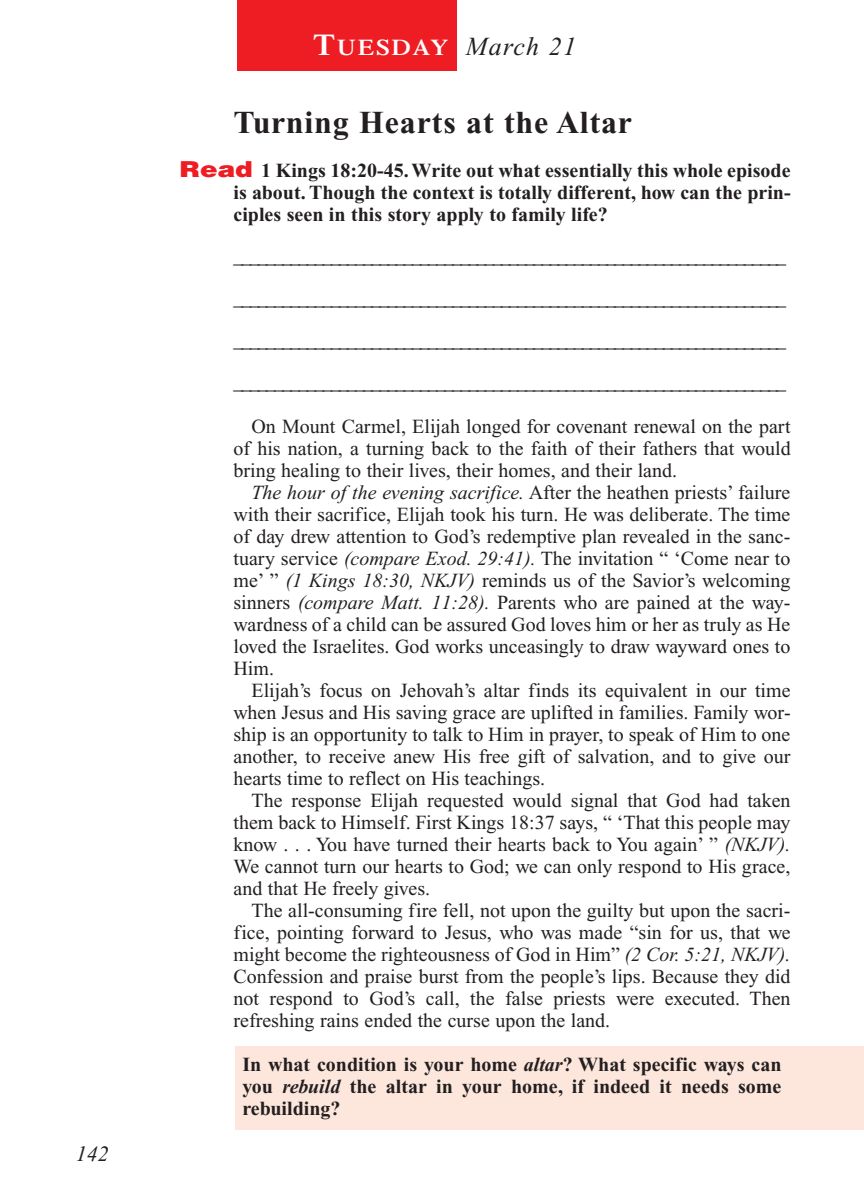
<style>
.page{position:relative;width:864px;height:1188px;background:#fff}
.page>*{position:absolute;margin:0;border:0;box-sizing:border-box;transform-origin:0 0}
.t1{font:700 32px "Times New Roman";letter-spacing:.025em;color:#231f20}
.t2{font:italic 26px "Times New Roman";letter-spacing:.05em;color:#231f20}
.t3{font:600 22.4px "Times";letter-spacing:.065em;color:#fff;scale:1.1 1}
.t4{font:italic 22px "Times New Roman";color:#231f20}
.t5{font:20px/22px "Times New Roman";color:#231f20;text-align:justify}
.t6{font:700 20px/22px "Times New Roman";color:#231f20;text-align:justify}
.s1{font-size:30px}
.s2{font-family:"Helvetica";font-weight:900;font-size:22px;color:#ee1d23}
.s3{font-style:italic}
</style>
<div class="page">
<div style="left:237px;top:0;width:220px;height:71px;background:#ee1d23"></div>
<div style="left:235px;top:1046px;width:629px;height:83px;background:#fde7dc"></div>
<p class="t4" style="left:76px;top:1146px;width:34px">142</p>
<p class="t3" style="left:313px;top:40px;width:124px"><span class="s1">T</span>UESDAY</p>
<h2 class="t2" style="left:466px;top:37px;width:112px">March 21</h2>
<h1 class="t1" style="left:234px;top:112px;width:400px">Turning Hearts at the Altar</h1>
<p class="t6" style="left:234px;top:162px;width:559px;text-indent:-54px"><span class="s2">Read</span> 1 Kings 18:20-45. Write out what essentially this whole episode is about. Though the context is totally different, how can the prin&shy;ciples seen in this story apply to family life?</p>
<p class="t5" style="left:234px;top:237px;width:554px;line-height:42px">____________________________________________________________________ ____________________________________________________________________ ____________________________________________________________________ ____________________________________________________________________</p>
<p class="t5" style="left:234px;top:417px;width:559px;text-indent:18px">On Mount Carmel, Elijah longed for covenant renewal on the part of his nation, a turning back to the faith of their fathers that would bring healing to their lives, their homes, and their land.</p>
<p class="t5" style="left:234px;top:483px;width:559px;text-indent:18px"><span class="s3">The hour of the evening sacrifice.</span> After the heathen priests’ failure with their sacrifice, Elijah took his turn. He was deliberate. The time of day drew attention to God’s redemptive plan revealed in the sanc&shy;tuary service <span class="s3">(compare Exod. 29:41).</span> The invitation “ ‘Come near to me’ ” <span class="s3">(1 Kings 18:30, NKJV)</span> reminds us of the Savior’s welcoming sinners <span class="s3">(compare Matt. 11:28).</span> Parents who are pained at the way&shy;wardness of a child can be assured God loves him or her as truly as He loved the Israelites. God works unceasingly to draw wayward ones to Him.</p>
<p class="t5" style="left:234px;top:681px;width:559px;text-indent:18px">Elijah’s focus on Jehovah’s altar finds its equivalent in our time when Jesus and His saving grace are uplifted in families. Family wor&shy;ship is an opportunity to talk to Him in prayer, to speak of Him to one another, to receive anew His free gift of salvation, and to give our hearts time to reflect on His teachings.</p>
<p class="t5" style="left:234px;top:791px;width:559px;text-indent:18px">The response Elijah requested would signal that God had taken them back to Himself. First Kings 18:37 says, “ ‘That this people may know . . . You have turned their hearts back to You again’ ” <span class="s3">(NKJV).<br></span>We cannot turn our hearts to God; we can only respond to His grace, and that He freely gives.</p>
<p class="t5" style="left:234px;top:901px;width:559px;text-indent:18px">The all-consuming fire fell, not upon the guilty but upon the sacri&shy;fice, pointing forward to Jesus, who was made “sin for us, that we might become the righteousness of God in Him” <span class="s3">(2 Cor. 5:21, NKJV).<br></span>Confession and praise burst from the people’s lips. Because they did not respond to God’s call, the false priests were executed. Then refreshing rains ended the curse upon the land.</p>
<p class="t6" style="left:243px;top:1056px;width:541px">In what condition is your home <span class="s3">altar</span>? What specific ways can you <span class="s3">rebuild</span> the altar in your home, if indeed it needs some rebuilding?</p>
</div>
